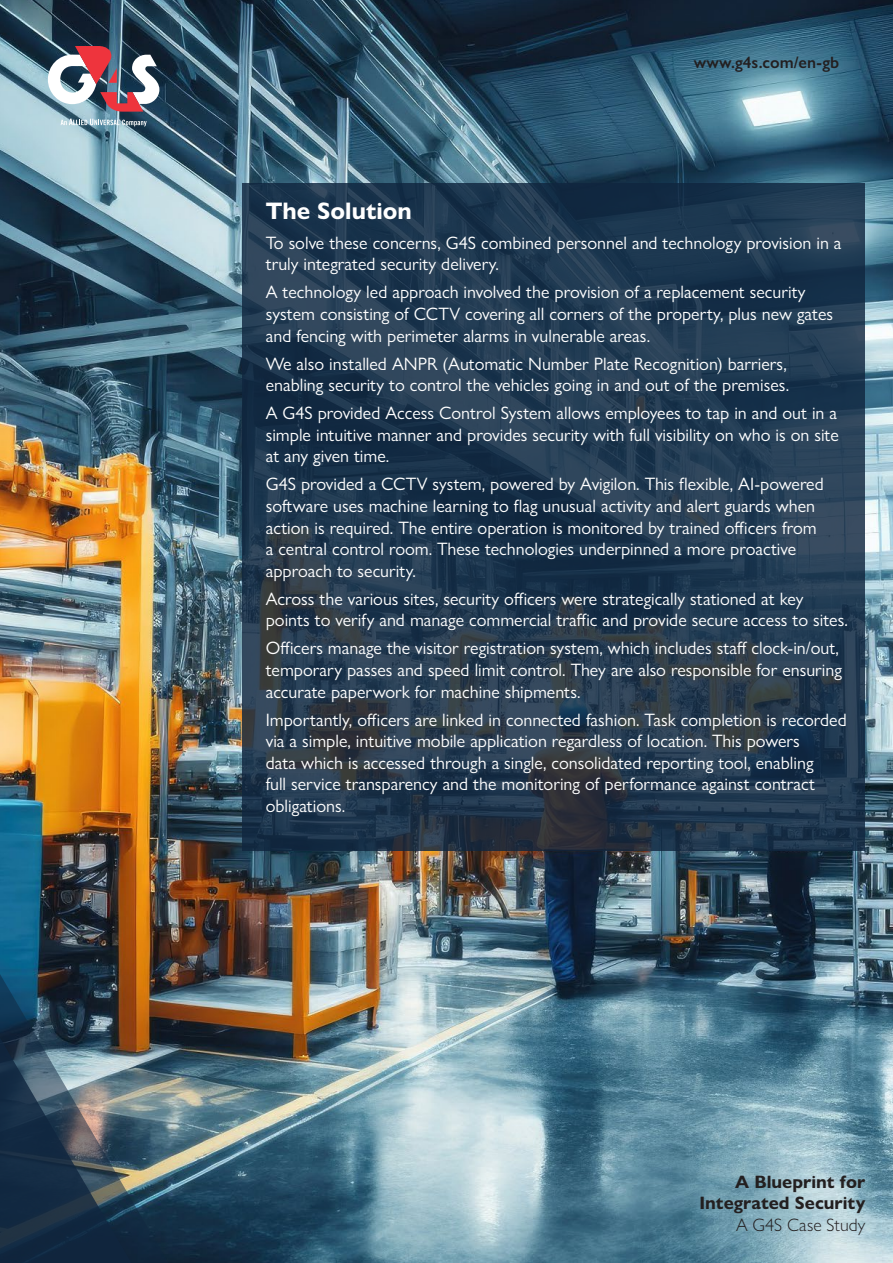
<style>
.page{position:relative;width:893px;height:1263px;background:#fff}
.page>*{position:absolute;margin:0;border:0;box-sizing:border-box;transform-origin:0 0}
.t1{font:700 24px "Gill Sans Nova";color:#fff}
.t2{font:18px/21.6px "Gill Sans Nova";color:#fff}
.t3{font:700 18px/21.6px "Gill Sans Nova";color:#231f20;text-align:right}
.t4{font:600 16.5px "Gill Sans Nova";color:#231f20}
.s1{font-weight:300}
</style>
<div class="page">
<img style="left:0;top:0;width:893px;height:1263px">
<svg style="left:61px;top:119px;width:86px;height:7px"></svg>
<img style="left:48px;top:46px;width:111px;height:66px">
<svg style="left:242px;top:183px;width:623px;height:667px;background:#22394e"></svg>
<img style="left:0;top:947px;width:190px;height:316px">
<img style="left:0;top:954px;width:157px;height:309px">
<p class="t4" style="left:694px;top:52px;width:147px">www.g4s.com/en-gb</p>
<p class="t1" style="left:266px;top:196px;width:147px">The Solution</p>
<p class="t2" style="left:266px;top:232px;width:577px">To solve these concerns, G4S combined personnel and technology provision in a truly integrated security delivery.</p>
<p class="t2" style="left:266px;top:281px;width:569px">A technology led approach involved the provision of a replacement security system consisting of CCTV covering all corners of the property, plus new gates and fencing with perimeter alarms in vulnerable areas.</p>
<p class="t2" style="left:266px;top:353px;width:525px">We also installed ANPR (Automatic Number Plate Recognition) barriers, enabling security to control the vehicles going in and out of the premises.</p>
<p class="t2" style="left:266px;top:402px;width:575px;text-align:justify">A G4S provided Access Control System allows employees to tap in and out in a simple intuitive manner and provides security with full visibility on who is on site at any given time.</p>
<p class="t2" style="left:266px;top:473px;width:559px">G4S provided a CCTV system, powered by Avigilon. This flexible, AI-powered software uses machine learning to flag unusual activity and alert guards when action is required. The entire operation is monitored by trained officers from a central control room. These technologies underpinned a more proactive approach to security.</p>
<p class="t2" style="left:266px;top:588px;width:584px">Across the various sites, security officers were strategically stationed at key points to verify and manage commercial traffic and provide secure access to sites.</p>
<p class="t2" style="left:266px;top:637px;width:578px">Officers manage the visitor registration system, which includes staff clock-in/out, temporary passes and speed limit control. They are also responsible for ensuring accurate paperwork for machine shipments.</p>
<p class="t2" style="left:266px;top:708px;width:582px">Importantly, officers are linked in connected fashion. Task completion is recorded via a simple, intuitive mobile application regardless of location. This powers<br>data which is accessed through a single, consolidated reporting tool, enabling<br>full service transparency and the monitoring of performance against contract obligations.</p>
<p class="t3" style="left:699px;top:1171px;width:167px">A Blueprint for<br>Integrated Security<br><span class="s1">A G4S Case Study</span></p>
</div>
